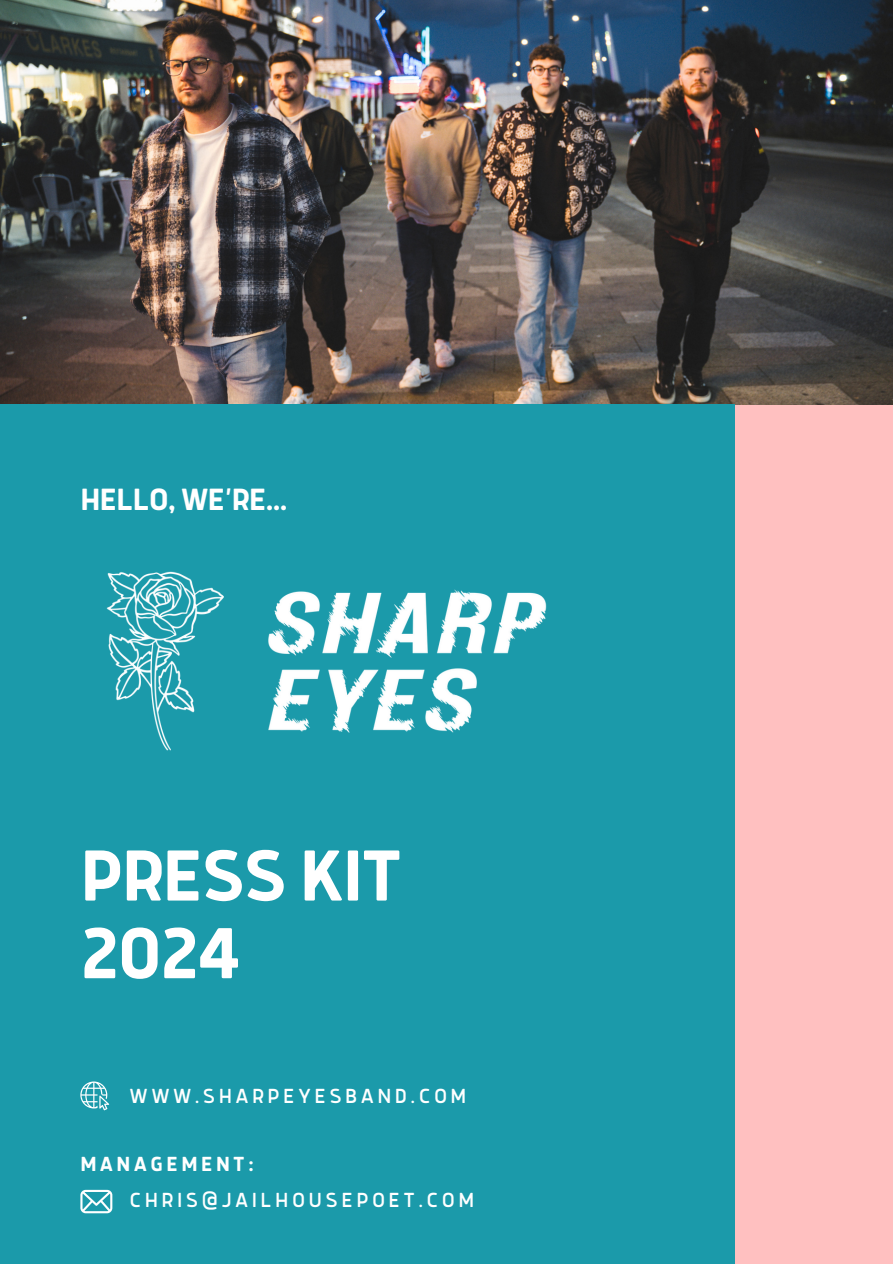
<style>
.page{position:relative;width:893px;height:1264px;background:#fff}
.page>*{position:absolute;margin:0;border:0;box-sizing:border-box;transform-origin:0 0}
.t1{font:700 79.5px/77.7px "Anteb";letter-spacing:-.02em;color:#fff}
.t2{font:700 33.9px "Anteb";letter-spacing:-.02em;color:#fff}
.t3{font:22.5px "Anteb";letter-spacing:.15em;color:#fff}
.t4{font:700 22.5px "Anteb";letter-spacing:.15em;color:#fff}
</style>
<div class="page">
<div style="left:0;top:0;width:892px;height:1263px;background:#ffc0c0"></div>
<img style="left:0;top:0;width:892px;height:404px">
<div style="left:0;top:404px;width:734px;height:859px;background:#1b9aaa"></div>
<img style="left:106px;top:571px;width:441px;height:180px">
<svg style="left:80px;top:1081px;width:29px;height:29px"></svg>
<svg style="left:80px;top:1189px;width:32px;height:24px"></svg>
<p class="t2" style="left:80px;top:485px;width:209px">HELLO, WE’RE...</p>
<h1 class="t1" style="left:80px;top:841px;width:323px">PRESS KIT<br>2024</h1>
<p class="t3" style="left:130px;top:1085px;width:338px">WWW.SHARPEYESBAND.COM</p>
<h3 class="t4" style="left:80px;top:1154px;width:175px">MANAGEMENT:</h3>
<p class="t3" style="left:130px;top:1190px;width:346px">CHRIS@JAILHOUSEPOET.COM</p>
</div>
